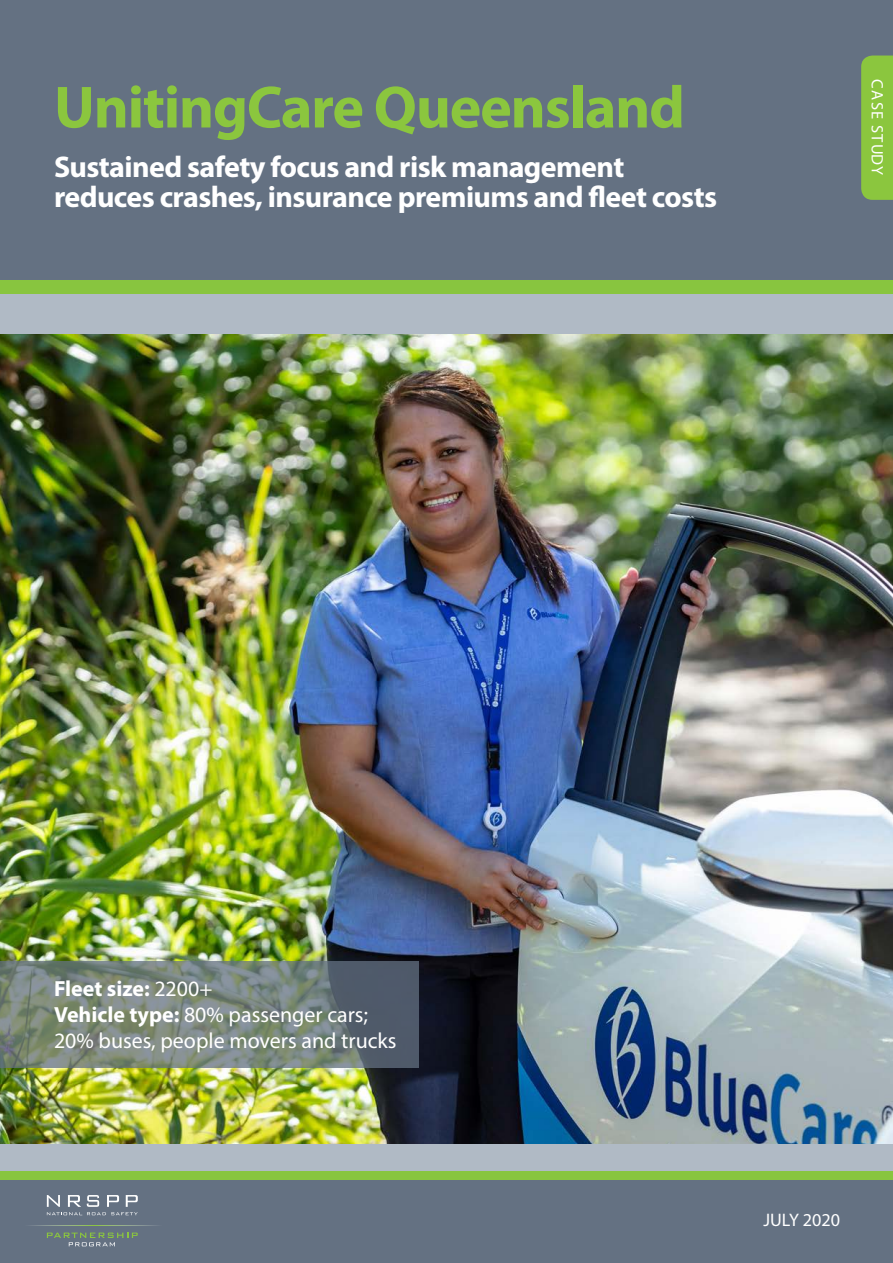
<style>
.page{position:relative;width:893px;height:1263px;background:#fff}
.page>*{position:absolute;margin:0;border:0;box-sizing:border-box;transform-origin:0 0}
.t1{font:700 60px "Myriad Pro";letter-spacing:-.02em;color:#8bc63e}
.t2{font:700 30px/30px "Myriad Pro";letter-spacing:-.02em;color:#fff}
.t3{font:21.9px/25.8px "Myriad Pro";color:#fff}
.t4{font:700 21.9px "Myriad Pro";color:#fff}
.t5{font:18.15px "Myriad Pro";color:#fff}
.t6{font:16.5px "Myriad Pro";letter-spacing:.08em;color:#fff}
.s1{font-weight:400}
.s2{font-weight:700}
</style>
<div class="page">
<img style="left:0;top:334px;width:893px;height:810px">
<div style="left:0;top:0;width:893px;height:307px;background:#647182"></div>
<div style="left:0;top:280px;width:893px;height:15px;background:#88c53f"></div>
<div style="left:0;top:295px;width:893px;height:39px;background:#b0bac5"></div>
<div style="left:0;top:1178px;width:893px;height:85px;background:#647182"></div>
<div style="left:0;top:1169px;width:893px;height:10px;background:#88c53f"></div>
<div style="left:0;top:1144px;width:893px;height:27px;background:#b0bac5"></div>
<svg style="left:47px;top:1232px;width:91px;height:14px"></svg>
<svg style="left:47px;top:1195px;width:91px;height:20px"></svg>
<svg style="left:30px;top:1225px;width:128px;height:1px"></svg>
<svg style="left:0;top:961px;width:419px;height:106px;background:#727e79"></svg>
<div style="left:861px;top:56px;width:32px;height:144px;background:#8bc63e"></div>
<p class="t1" style="left:54px;top:68px;width:632px">UnitingCare Queensland</p>
<p class="t2" style="left:54px;top:151px;width:665px">Sustained safety focus and risk management reduces crashes, insurance premiums and fleet costs</p>
<p class="t6" style="left:888px;top:79px;width:97px;rotate:90deg">CASE STUDY</p>
<p class="t4" style="left:54px;top:974px;width:160px">Fleet size: <span class="s1">2200+</span></p>
<p class="t3" style="left:54px;top:1001px;width:344px"><span class="s2">Vehicle type:</span> 80% passenger cars;<br>20% buses, people movers and trucks</p>
<p class="t5" style="left:763px;top:1208px;width:78px">JULY 2020</p>
</div>
